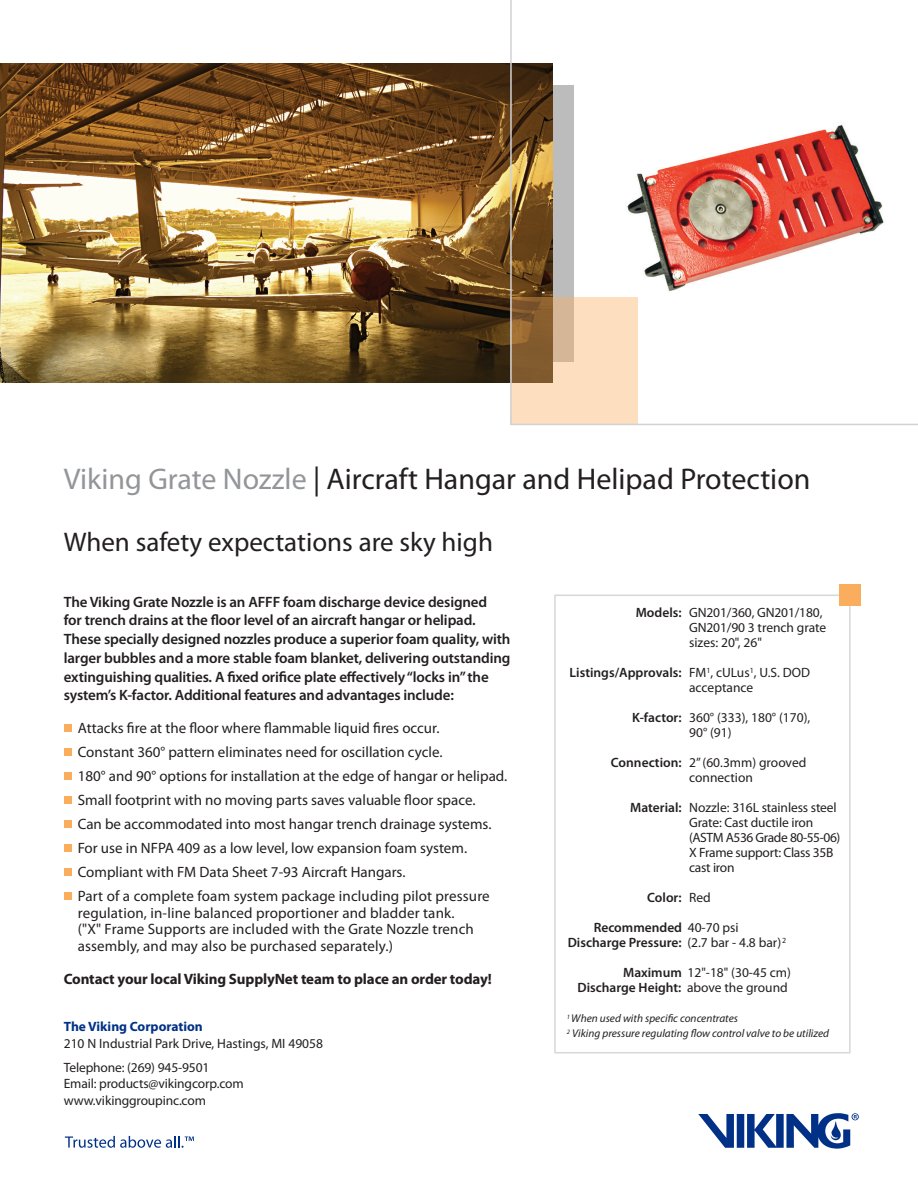
<style>
.page{position:relative;width:918px;height:1188px;background:#fff}
.page>*{position:absolute;margin:0;border:0;box-sizing:border-box;transform-origin:0 0}
.t1{font:30px "Myriad Pro";color:#231f20}
.t2{font:27px "Myriad Pro";color:#231f20}
.t3{font:15px/16.5px "Myriad Pro";color:#231f20}
.t4{font:600 15px/18.8px "Myriad Pro";letter-spacing:-.01em;color:#231f20}
.t5{font:700 15px "Myriad Pro";letter-spacing:-.01em;color:#231f20}
.t6{font:13.5px/15px "Myriad Pro";letter-spacing:-.01em;color:#231f20}
.t7{font:600 13.5px "Myriad Pro";color:#231f20}
.t8{font:700 13.5px "Myriad Pro";color:#003186}
.t9{font:italic 11.25px "Myriad Pro";color:#231f20}
.s1{color:#939598}
.s2{font-weight:600}
.s3{font-weight:400}
</style>
<div class="page">
<img style="left:0;top:64px;width:509px;height:319px">
<div style="left:64px;top:724px;width:7px;height:8px;background:#faae5d"></div>
<div style="left:64px;top:748px;width:7px;height:8px;background:#faae5d"></div>
<div style="left:64px;top:772px;width:7px;height:8px;background:#faae5d"></div>
<div style="left:64px;top:796px;width:7px;height:8px;background:#faae5d"></div>
<div style="left:64px;top:820px;width:7px;height:8px;background:#faae5d"></div>
<div style="left:64px;top:844px;width:7px;height:8px;background:#faae5d"></div>
<div style="left:64px;top:868px;width:7px;height:8px;background:#faae5d"></div>
<div style="left:64px;top:892px;width:7px;height:8px;background:#faae5d"></div>
<svg style="left:698px;top:1113px;width:161px;height:36px"></svg>
<svg style="left:65px;top:1136px;width:129px;height:12px"></svg>
<div style="left:554px;top:595px;width:297px;height:458px;border:2px solid #bcbdc0"></div>
<div style="left:839px;top:585px;width:21px;height:21px;background:#faae5d"></div>
<svg style="left:509px;top:0;width:409px;height:425px"></svg>
<p class="t1" style="left:64px;top:460px;width:748px"><span class="s1">Viking Grate Nozzle</span> | Aircraft Hangar and Helipad Protection</p>
<p class="t2" style="left:64px;top:525px;width:431px">When safety expectations are sky high</p>
<p class="t4" style="left:64px;top:592px;width:448px">The Viking Grate Nozzle is an AFFF foam discharge device designed<br>for trench drains at the floor level of an aircraft hangar or helipad.<br>These specially designed nozzles produce a superior foam quality, with larger bubbles and a more stable foam blanket, delivering outstanding extinguishing qualities. A fixed orifice plate effectively “locks in” the system’s K-factor. Additional features and advantages include:</p>
<p class="t3" style="left:78px;top:720px;width:363px">Attacks fire at the floor where flammable liquid fires occur.</p>
<p class="t3" style="left:78px;top:744px;width:366px">Constant 360° pattern eliminates need for oscillation cycle.</p>
<p class="t3" style="left:78px;top:768px;width:431px">180° and 90° options for installation at the edge of hangar or helipad.</p>
<p class="t3" style="left:78px;top:792px;width:399px">Small footprint with no moving parts saves valuable floor space.</p>
<p class="t3" style="left:78px;top:816px;width:415px">Can be accommodated into most hangar trench drainage systems.</p>
<p class="t3" style="left:78px;top:840px;width:391px">For use in NFPA 409 as a low level, low expansion foam system.</p>
<p class="t3" style="left:78px;top:864px;width:329px">Compliant with FM Data Sheet 7-93 Aircraft Hangars.</p>
<p class="t3" style="left:78px;top:888px;width:414px">Part of a complete foam system package including pilot pressure regulation, in-line balanced proportioner and bladder tank.<br>("X" Frame Supports are included with the Grate Nozzle trench assembly, and may also be purchased separately.)</p>
<p class="t5" style="left:64px;top:969px;width:430px">Contact your local Viking SupplyNet team to place an order today!</p>
<p class="t8" style="left:64px;top:1018px;width:141px">The Viking Corporation</p>
<p class="t6" style="left:64px;top:1036px;width:261px">210 N Industrial Park Drive, Hastings, MI 49058</p>
<p class="t6" style="left:64px;top:1060px;width:147px">Telephone: (269) 945-9501</p>
<p class="t6" style="left:64px;top:1076px;width:181px">Email: products@vikingcorp.com</p>
<p class="t6" style="left:64px;top:1093px;width:144px">www.vikinggroupinc.com</p>
<p class="t6" style="left:689px;top:605px;width:139px;text-indent:-53px"><span class="s2">Models:</span> GN201/360, GN201/180,<br>GN201/90 3 trench grate sizes: 20", 26"</p>
<p class="t6" style="left:689px;top:665px;width:123px;text-indent:-119px"><span class="s2">Listings/Approvals:</span> FM<sup>1</sup>, cULus<sup>1</sup>, U.S. DOD acceptance</p>
<p class="t6" style="left:689px;top:710px;width:123px;text-indent:-57px"><span class="s2">K-factor:</span> 360° (333), 180° (170),<br>90° (91)</p>
<p class="t6" style="left:689px;top:755px;width:119px;text-indent:-78px"><span class="s2">Connection:</span> 2” (60.3mm) grooved connection</p>
<p class="t6" style="left:689px;top:800px;width:153px;text-indent:-59px"><span class="s2">Material:</span> Nozzle: 316L stainless steel<br>Grate: Cast ductile iron (ASTM A536 Grade 80-55-06)<br>X Frame support: Class 35B cast iron</p>
<p class="t7" style="left:647px;top:889px;width:65px">Color: <span class="s3">Red</span></p>
<p class="t7" style="left:594px;top:919px;width:146px">Recommended <span class="s3">40-70 psi</span></p>
<p class="t7" style="left:568px;top:934px;width:220px">Discharge Pressure: <span class="s3">(2.7 bar - 4.8 bar)</span><sup>2</sup></p>
<p class="t6" style="left:577px;top:965px;width:215px;text-align:right"><span class="s2">Maximum</span> 12"-18" (30-45 cm)<br><span class="s2">Discharge Height:</span> above the ground</p>
<p class="t9" style="left:567px;top:1012px;width:173px"><sup>1</sup> When used with specific concentrates</p>
<p class="t9" style="left:567px;top:1027px;width:264px"><sup>2</sup> Viking pressure regulating flow control valve to be utilized</p>
</div>
